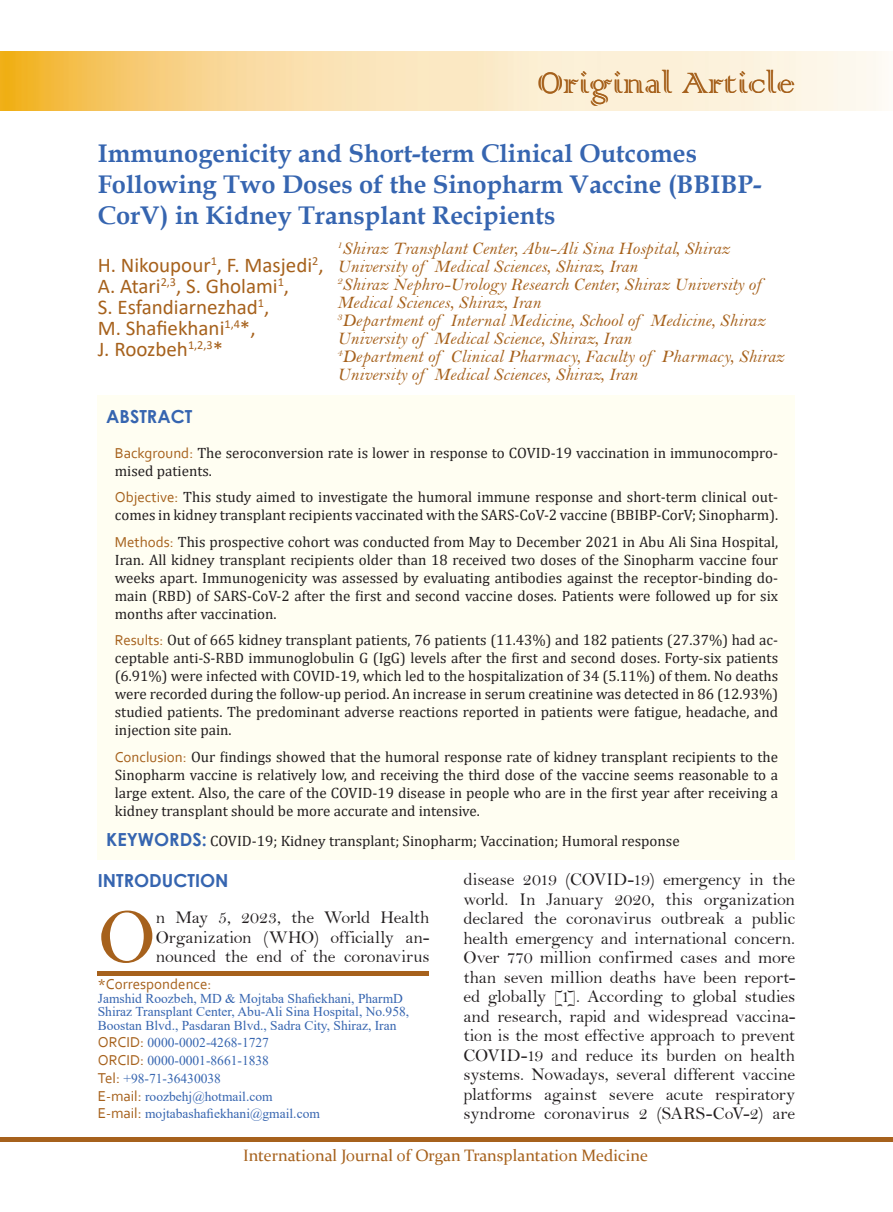
<style>
.page{position:relative;width:893px;height:1212px;background:#fff}
.page>*{position:absolute;margin:0;border:0;box-sizing:border-box;transform-origin:0 0}
.Body_first_Para{font:79.65px "Bell";color:#a6611c}
.Type_of_Article{font:39px "Colonna";color:#a6611c}
.t1{font:700 25.5px/30.6px "Book Antiqua";color:#3665b0}
.Paragraph_Style_1{font:21px/21px "Calibri";color:#a6611c}
.Body_first_Para-2{font:18px/19.5px "Bell";letter-spacing:-.01em;color:#231f20;text-align:justify}
.Affiliation{font:18px/18px "Bell MT Italic";color:#a6611c}
.Heading{font:700 18px "Century Gothic";color:#3665b0}
.t2{font:16.5px "Constantia";color:#a6611c}
.Abstract{font:15px/18px "Cambria";color:#231f20;text-align:justify}
.Key_word{font:15px "Cambria";color:#231f20}
.Corespondence{font:15px "Corbel";color:#a6611c}
.Corespondence-2{font:13.5px/13.5px "Times New Roman";color:#3665b0}
.s1{font-family:"Corbel";color:#a6611c}
.s2{font-family:"Century Gothic";font-weight:700;font-size:18px;color:#3665b0}
.s3{font-family:"Corbel";font-size:15px;color:#a6611c}
</style>
<div class="page">
<div style="left:0;top:1137px;width:893px;height:5px;background:#a6611c"></div>
<img style="left:0;top:52px;width:882px;height:59px">
<div style="left:98px;top:395px;width:697px;height:465px;background:#fffef2"></div>
<hr style="left:97px;top:971px;width:332px;height:4px;background:#a6611c">
<p class="Type_of_Article" style="left:538px;top:57px;width:259px">Original Article</p>
<p class="t1" style="left:98px;top:138px;width:665px">Immunogenicity and Short-term Clinical Outcomes<br>Following Two Doses of the Sinopharm Vaccine (BBIBP-<br>CorV) in Kidney Transplant Recipients</p>
<p class="Paragraph_Style_1" style="left:98px;top:254px;width:227px">H. Nikoupour<sup>1</sup>, F. Masjedi<sup>2</sup>,<br>A. Atari<sup>2,3</sup>, S. Gholami<sup>1</sup>,<br>S. Esfandiarnezhad<sup>1</sup>,<br>M. Shafiekhani<sup>1,4</sup>*,<br>J. Roozbeh<sup>1,2,3</sup>*</p>
<p class="Affiliation" style="left:337px;top:239px;width:449px"><sup>1</sup>Shiraz Transplant Center, Abu-Ali Sina Hospital, Shiraz University of Medical Sciences, Shiraz, Iran<br><sup>2</sup>Shiraz Nephro-Urology Research Center, Shiraz University of Medical Sciences, Shiraz, Iran<br><sup>3</sup>Department of Internal Medicine, School of Medicine, Shiraz University of Medical Science, Shiraz, Iran<br><sup>4</sup>Department of Clinical Pharmacy, Faculty of Pharmacy, Shiraz University of Medical Sciences, Shiraz, Iran</p>
<p class="Heading" style="left:106px;top:403px;width:88px">ABSTRACT</p>
<p class="Abstract" style="left:115px;top:444px;width:665px"><span class="s1">Background:</span> The seroconversion rate is lower in response to COVID-19 vaccination in immunocompro&shy;mised patients.</p>
<p class="Abstract" style="left:115px;top:488px;width:665px"><span class="s1">Objective:</span> This study aimed to investigate the humoral immune response and short-term clinical out&shy;comes in kidney transplant recipients vaccinated with the SARS-CoV-2 vaccine (BBIBP-CorV; Sinopharm).</p>
<p class="Abstract" style="left:115px;top:533px;width:665px"><span class="s1">Methods:</span> This prospective cohort was conducted from May to December 2021 in Abu Ali Sina Hospital, Iran. All kidney transplant recipients older than 18 received two doses of the Sinopharm vaccine four weeks apart. Immunogenicity was assessed by evaluating antibodies against the receptor-binding do&shy;main (RBD) of SARS-CoV-2 after the first and second vaccine doses. Patients were followed up for six months after vaccination.</p>
<p class="Abstract" style="left:115px;top:631px;width:665px"><span class="s1">Results:</span> Out of 665 kidney transplant patients, 76 patients (11.43%) and 182 patients (27.37%) had ac&shy;ceptable anti-S-RBD immunoglobulin G (IgG) levels after the first and second doses. Forty-six patients (6.91%) were infected with COVID-19, which led to the hospitalization of 34 (5.11%) of them. No deaths were recorded during the follow-up period. An increase in serum creatinine was detected in 86 (12.93%) studied patients. The predominant adverse reactions reported in patients were fatigue, headache, and injection site pain.</p>
<p class="Abstract" style="left:115px;top:748px;width:665px"><span class="s1">Conclusion:</span> Our findings showed that the humoral response rate of kidney transplant recipients to the Sinopharm vaccine is relatively low, and receiving the third dose of the vaccine seems reasonable to a large extent. Also, the care of the COVID-19 disease in people who are in the first year after receiving a kidney transplant should be more accurate and intensive.</p>
<p class="Key_word" style="left:106px;top:832px;width:575px"><span class="s2">KEYWORDS:</span> COVID-19; Kidney transplant; Sinopharm; Vaccination; Humoral response</p>
<p class="Heading" style="left:98px;top:866px;width:129px">INTRODUCTION</p>
<p class="Body_first_Para" style="left:98px;top:889px;width:60px">O</p>
<p class="Body_first_Para-2" style="left:156px;top:908px;width:275px">n May 5, 2023, the World Health Organization (WHO) officially an&shy;nounced the end of the coronavirus</p>
<p class="Corespondence" style="left:98px;top:975px;width:115px">*Correspondence:</p>
<p class="Corespondence-2" style="left:98px;top:991px;width:313px">Jamshid Roozbeh, MD &amp; Mojtaba Shafiekhani, PharmD<br>Shiraz Transplant Center, Abu-Ali Sina Hospital, No.958,<br>Boostan Blvd., Pasdaran Blvd., Sadra City, Shiraz, Iran</p>
<p class="Corespondence-2" style="left:98px;top:1035px;width:173px"><span class="s3">ORCID:</span> 0000-0002-4268-1727</p>
<p class="Corespondence-2" style="left:98px;top:1053px;width:173px"><span class="s3">ORCID:</span> 0000-0001-8661-1838</p>
<p class="Corespondence-2" style="left:98px;top:1071px;width:125px"><span class="s3">Tel:</span> +98-71-36430038</p>
<p class="Corespondence-2" style="left:98px;top:1089px;width:176px"><span class="s3">E-mail:</span> roozbehj@hotmail.com</p>
<p class="Corespondence-2" style="left:98px;top:1106px;width:224px"><span class="s3">E-mail:</span> mojtabashafiekhani@gmail.com</p>
<p class="Body_first_Para-2" style="left:463px;top:870px;width:333px">disease 2019 (COVID-19) emergency in the world. In January 2020, this organization declared the coronavirus outbreak a public health emergency and international concern.<br>Over 770 million confirmed cases and more than seven million deaths have been report&shy;ed globally [1]. According to global studies and research, rapid and widespread vaccina&shy;tion is the most effective approach to prevent COVID-19 and reduce its burden on health systems. Nowadays, several different vaccine platforms against severe acute respiratory syndrome coronavirus 2 (SARS-CoV-2) are</p>
<p class="t2" style="left:243px;top:1144px;width:406px">International Journal of Organ Transplantation Medicine</p>
</div>
